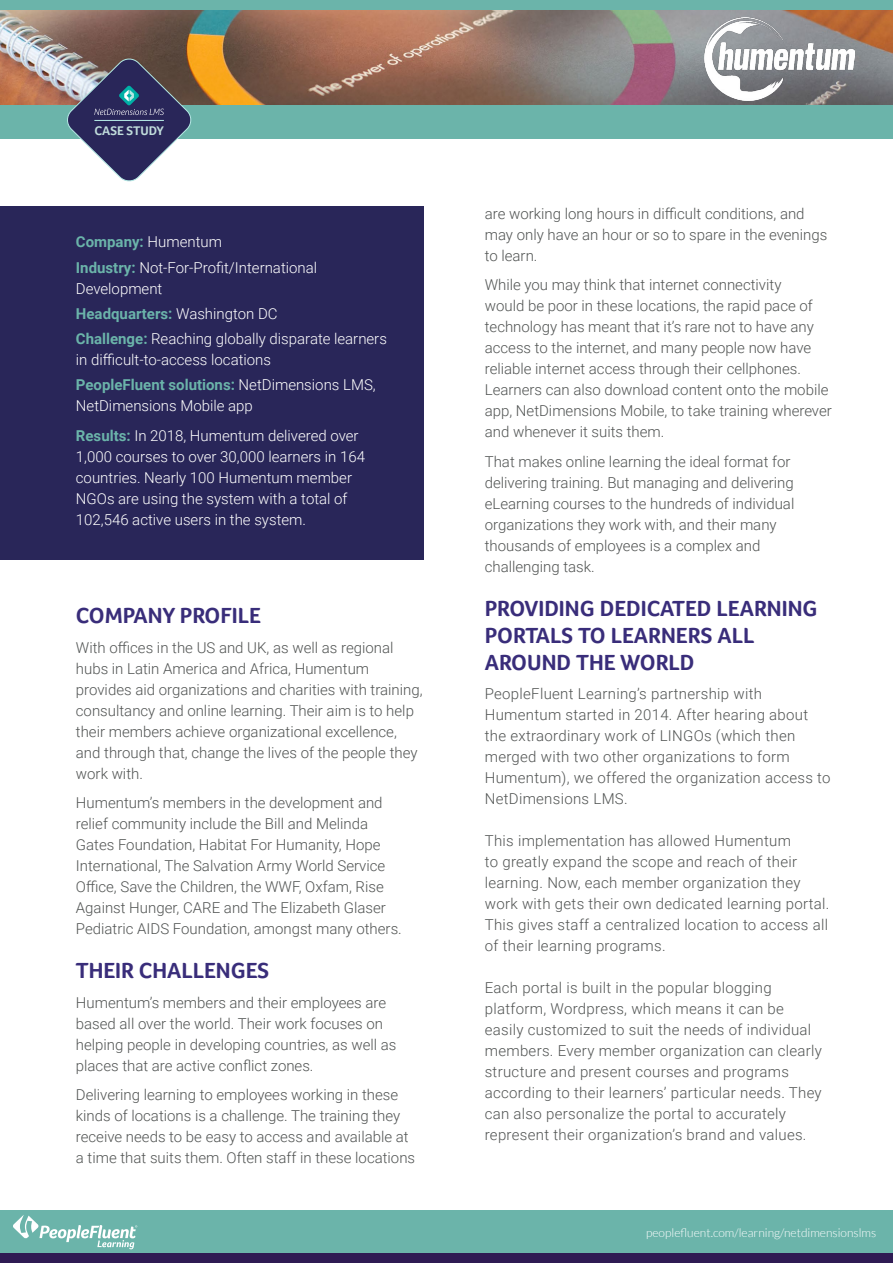
<style>
.page{position:relative;width:893px;height:1263px;background:#fff}
.page>*{position:absolute;margin:0;border:0;box-sizing:border-box;transform-origin:0 0}
.t1{font:700 22.5px/27px "Foco";color:#392d7a}
.t2{font:300 15px/21px "Roboto";color:#515453}
.t3{font:300 15px/21px "Roboto";letter-spacing:.02em;color:#515453}
.t4{font:300 15px/25.2px "Roboto";color:#fff}
.t5{font:700 12.9px "Foco";color:#c0dcdb}
.t6{font:300 12px "Lato";color:#fff}
.s1{font-weight:700;color:#6bb4aa}
</style>
<div class="page">
<div style="left:0;top:206px;width:423px;height:354px;background:#292659"></div>
<img style="left:0;top:10px;width:893px;height:95px">
<div style="left:0;top:105px;width:893px;height:34px;background:#6bb4aa"></div>
<div style="left:0;top:1252px;width:893px;height:11px;background:#2f1b53"></div>
<div style="left:0;top:1210px;width:893px;height:42px;background:#6bb4aa"></div>
<div style="left:0;top:0;width:893px;height:10px;background:#6bb4aa"></div>
<svg style="left:66px;top:56px;width:127px;height:126px"></svg>
<hr style="left:94px;top:120px;width:70px;height:1px;background:#b3e8e3">
<img style="left:704px;top:17px;width:150px;height:83px">
<svg style="left:13px;top:1215px;width:124px;height:34px"></svg>
<p class="t5" style="left:94px;top:123px;width:71px">CASE STUDY</p>
<p class="t4" style="left:76px;top:229px;width:243px"><span class="s1">Company:</span> Humentum<br><span class="s1">Industry:</span> Not-For-Profit/International</p>
<p class="t4" style="left:76px;top:275px;width:312px">Development<br><span class="s1">Headquarters:</span> Washington DC<br><span class="s1">Challenge:</span> Reaching globally disparate learners</p>
<p class="t4" style="left:76px;top:347px;width:301px">in difficult-to-access locations<br><span class="s1">PeopleFluent solutions:</span> NetDimensions LMS,</p>
<p class="t4" style="left:76px;top:391px;width:284px;line-height:29.5px">NetDimensions Mobile app<br><span class="s1">Results:</span> In 2018, Humentum delivered over</p>
<p class="t4" style="left:76px;top:446px;width:291px;line-height:21px">1,000 courses to over 30,000 learners in 164 countries. Nearly 100 Humentum member NGOs are using the system with a total of 102,546 active users in the system.</p>
<h1 class="t1" style="left:76px;top:602px;width:187px">COMPANY PROFILE</h1>
<p class="t2" style="left:76px;top:636px;width:348px">With offices in the US and UK, as well as regional hubs in Latin America and Africa, Humentum provides aid organizations and charities with training, consultancy and online learning. Their aim is to help their members achieve organizational excellence, and through that, change the lives of the people they work with.</p>
<p class="t2" style="left:76px;top:792px;width:327px">Humentum’s members in the development and relief community include the Bill and Melinda Gates Foundation, Habitat For Humanity, Hope International, The Salvation Army World Service Office, Save the Children, the WWF, Oxfam, Rise Against Hunger, CARE and The Elizabeth Glaser Pediatric AIDS Foundation, amongst many others.</p>
<h1 class="t1" style="left:76px;top:957px;width:195px">THEIR CHALLENGES</h1>
<p class="t2" style="left:76px;top:991px;width:322px">Humentum’s members and their employees are based all over the world. Their work focuses on helping people in developing countries, as well as places that are active conflict zones.</p>
<p class="t2" style="left:76px;top:1084px;width:341px">Delivering learning to employees working in these kinds of locations is a challenge. The training they receive needs to be easy to access and available at a time that suits them. Often staff in these locations</p>
<p class="t2" style="left:485px;top:202px;width:344px">are working long hours in difficult conditions, and may only have an hour or so to spare in the evenings to learn.</p>
<p class="t2" style="left:485px;top:274px;width:349px">While you may think that internet connectivity<br>would be poor in these locations, the rapid pace of technology has meant that it’s rare not to have any access to the internet, and many people now have reliable internet access through their cellphones.<br>Learners can also download content onto the mobile app, NetDimensions Mobile, to take training wherever and whenever it suits them.</p>
<p class="t2" style="left:485px;top:450px;width:311px">That makes online learning the ideal format for delivering training. But managing and delivering eLearning courses to the hundreds of individual organizations they work with, and their many thousands of employees is a complex and challenging task.</p>
<h1 class="t1" style="left:485px;top:594px;width:334px">PROVIDING DEDICATED LEARNING<br>PORTALS TO LEARNERS ALL<br>AROUND THE WORLD</h1>
<p class="t3" style="left:485px;top:683px;width:347px">PeopleFluent Learning’s partnership with Humentum started in 2014. After hearing about the extraordinary work of LINGOs (which then merged with two other organizations to form Humentum), we offered the organization access to NetDimensions LMS.</p>
<p class="t3" style="left:485px;top:830px;width:346px">This implementation has allowed Humentum<br>to greatly expand the scope and reach of their learning. Now, each member organization they work with gets their own dedicated learning portal.<br>This gives staff a centralized location to access all of their learning programs.</p>
<p class="t3" style="left:485px;top:977px;width:339px">Each portal is built in the popular blogging platform, Wordpress, which means it can be easily customized to suit the needs of individual members. Every member organization can clearly structure and present courses and programs according to their learners’ particular needs. They can also personalize the portal to accurately represent their organization’s brand and values.</p>
<p class="t6" style="left:646px;top:1226px;width:232px">peoplefluent.com/learning/netdimensionslms</p>
</div>
